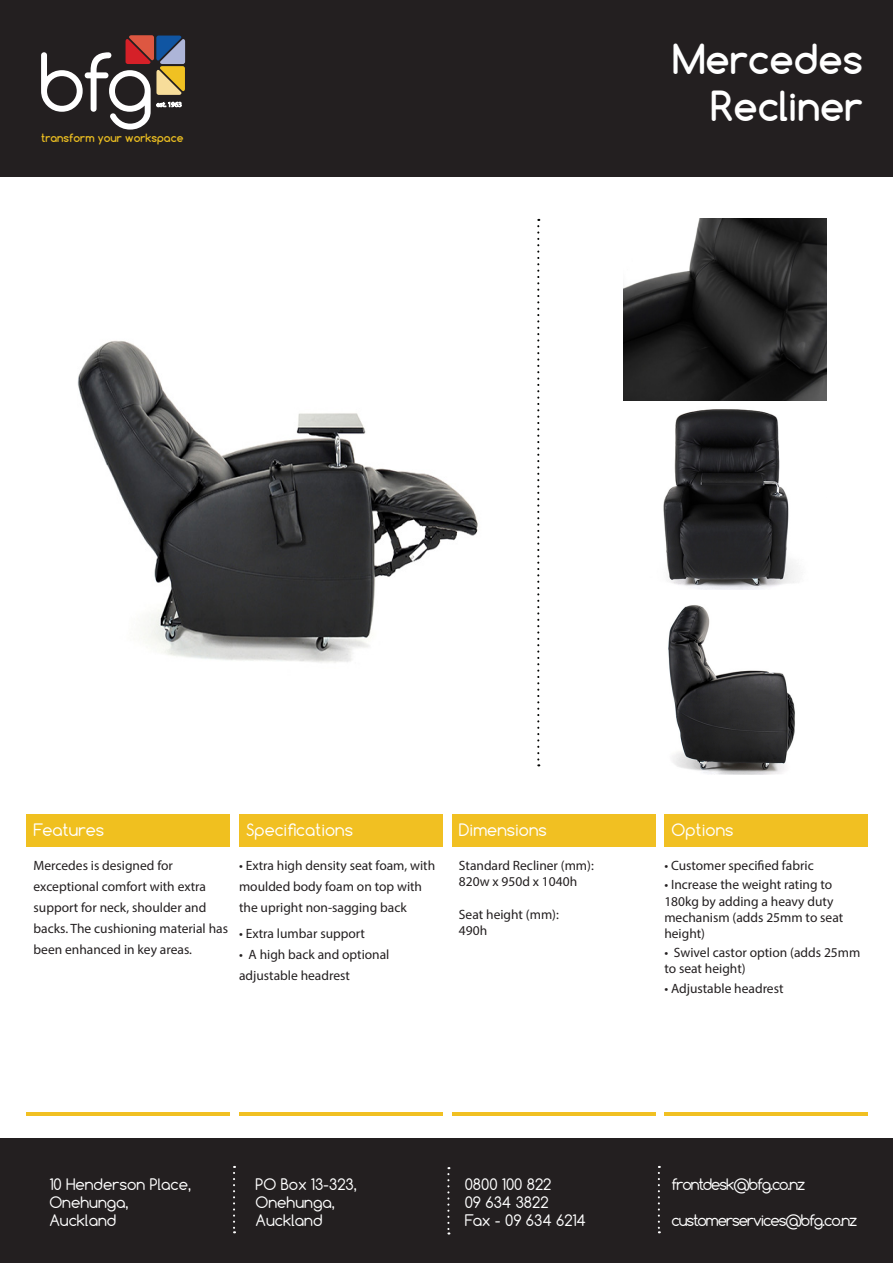
<style>
.page{position:relative;width:893px;height:1263px;background:#fff}
.page>*{position:absolute;margin:0;border:0;box-sizing:border-box;transform-origin:0 0}
.t1{font:700 39px "Comfortaa";color:#fff}
.t2{font:16.2px "Comfortaa";color:#fff}
.t3{font:15px "Comfortaa";color:#fff}
.t4{font:15px "Comfortaa";letter-spacing:-.07em;color:#fff}
.t5{font:13.5px/21px "Myriad Pro";color:#231f20}
.t6{font:700 10.8px "Comfortaa";color:#eec021}
.t7{font:6.9px "Myriad Pro";color:#fff}
</style>
<div class="page">
<div style="left:26px;top:814px;width:204px;height:32px;background:#f0c01f"></div>
<div style="left:239px;top:814px;width:204px;height:32px;background:#f1c022"></div>
<div style="left:452px;top:814px;width:203px;height:32px;background:#f1c022"></div>
<div style="left:664px;top:814px;width:204px;height:32px;background:#f1c022"></div>
<hr style="left:26px;top:1112px;width:204px;height:4px;background:#f1c022">
<hr style="left:239px;top:1112px;width:204px;height:4px;background:#f1c022">
<hr style="left:452px;top:1112px;width:203px;height:4px;background:#f1c022">
<hr style="left:664px;top:1112px;width:204px;height:4px;background:#f1c022">
<div style="left:0;top:1139px;width:893px;height:124px;background:#231f20"></div>
<svg style="left:233px;top:1166px;width:2px;height:67px"></svg>
<svg style="left:447px;top:1167px;width:2px;height:67px"></svg>
<svg style="left:658px;top:1166px;width:2px;height:67px"></svg>
<div style="left:0;top:0;width:893px;height:176px;background:#231f20"></div>
<svg style="left:41px;top:35px;width:144px;height:95px"></svg>
<img style="left:668px;top:605px;width:127px;height:169px">
<img style="left:623px;top:218px;width:204px;height:182px">
<svg style="left:537px;top:219px;width:2px;height:547px"></svg>
<img style="left:663px;top:409px;width:133px;height:181px">
<img style="left:77px;top:340px;width:401px;height:323px">
<p class="t7" style="left:156px;top:100px;width:27px">est. 1963</p>
<p class="t6" style="left:41px;top:131px;width:144px">transform your workspace</p>
<p class="t1" style="left:672px;top:35px;width:192px">Mercedes</p>
<p class="t1" style="left:710px;top:82px;width:154px">Recliner</p>
<p class="t2" style="left:34px;top:819px;width:72px">Features</p>
<p class="t2" style="left:246px;top:819px;width:108px">Specifications</p>
<p class="t2" style="left:459px;top:819px;width:89px">Dimensions</p>
<p class="t2" style="left:672px;top:819px;width:63px">Options</p>
<p class="t5" style="left:34px;top:855px;width:196px">Mercedes is designed for exceptional comfort with extra support for neck, shoulder and backs. The cushioning material has been enhanced in key areas.</p>
<p class="t5" style="left:239px;top:855px;width:198px">• Extra high density seat foam, with moulded body foam on top with</p>
<p class="t5" style="left:664px;top:855px;width:151px">• Customer specified fabric</p>
<p class="t5" style="left:664px;top:877px;width:180px;line-height:16.2px">• Increase the weight rating to<br>180kg by adding a heavy duty mechanism (adds 25mm to seat height)</p>
<p class="t5" style="left:664px;top:944px;width:197px;line-height:16.2px">• Swivel castor option (adds 25mm to seat height)</p>
<p class="t5" style="left:664px;top:977px;width:121px">• Adjustable headrest</p>
<p class="t5" style="left:459px;top:855px;width:136px">Standard Recliner (mm):</p>
<p class="t5" style="left:459px;top:871px;width:120px">820w x 950d x 1040h</p>
<p class="t5" style="left:459px;top:904px;width:101px">Seat height (mm):</p>
<p class="t5" style="left:459px;top:920px;width:30px">490h</p>
<p class="t5" style="left:239px;top:897px;width:169px">the upright non-sagging back</p>
<p class="t5" style="left:239px;top:922px;width:128px">• Extra lumbar support</p>
<p class="t5" style="left:239px;top:943px;width:152px">• A high back and optional adjustable headrest</p>
<p class="t3" style="left:49px;top:1174px;width:143px">10 Henderson Place,</p>
<p class="t3" style="left:49px;top:1192px;width:81px">Onehunga,</p>
<p class="t3" style="left:49px;top:1210px;width:68px">Auckland</p>
<p class="t3" style="left:256px;top:1174px;width:103px">PO Box 13-323,</p>
<p class="t3" style="left:256px;top:1192px;width:81px">Onehunga,</p>
<p class="t3" style="left:256px;top:1210px;width:68px">Auckland</p>
<p class="t3" style="left:465px;top:1174px;width:88px">0800 100 822</p>
<p class="t3" style="left:465px;top:1192px;width:85px">09 634 3822</p>
<p class="t3" style="left:465px;top:1210px;width:123px">Fax - 09 634 6214</p>
<p class="t4" style="left:672px;top:1174px;width:135px">frontdesk@bfg.co.nz</p>
<p class="t4" style="left:672px;top:1210px;width:187px">customerservices@bfg.co.nz</p>
</div>
